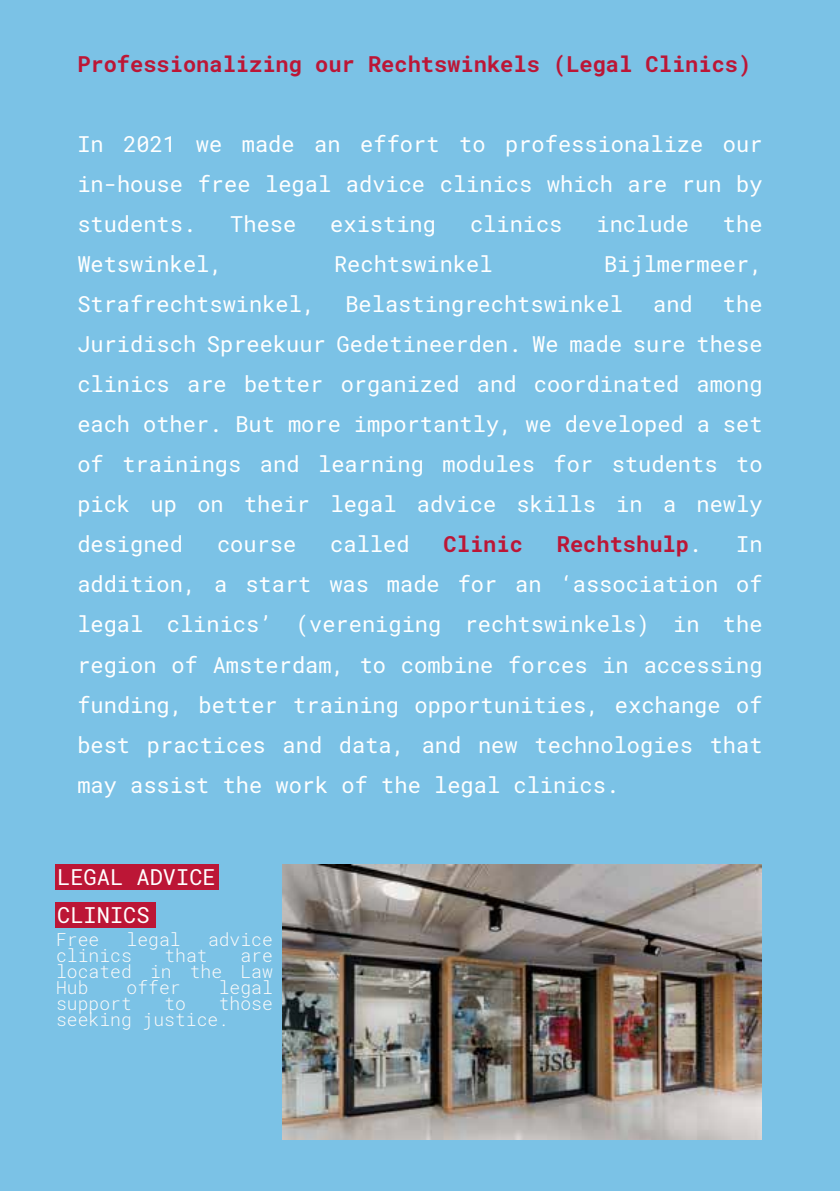
<style>
.page{position:relative;width:840px;height:1191px;background:#fff}
.page>*{position:absolute;margin:0;border:0;box-sizing:border-box;transform-origin:0 0}
.t1{font:22px/40px "Roboto Mono";color:#fff;text-align:justify}
.t2{font:700 22px "Roboto Mono";color:#bc1636}
.t3{font:300 18px/16px "Roboto Mono";color:#fafafa;text-align:justify}
.s1{font-weight:400;color:#fff}
</style>
<div class="page">
<div style="left:0;top:0;width:839px;height:1191px;background:#7bc2e6"></div>
<img style="left:282px;top:864px;width:479px;height:275px">
<div style="left:55px;top:864px;width:164px;height:25px;background:#bc1636"></div>
<div style="left:55px;top:902px;width:101px;height:25px;background:#bc1636"></div>
<p class="t2" style="left:77px;top:49px;width:675px">Professionalizing our Rechtswinkels (Legal Clinics)</p>
<p class="t1" style="left:77px;top:124px;width:686px">In 2021 we made an effort to professionalize our in-house free legal advice clinics which are run by students.</p>
<p class="t1" style="left:230px;top:204px;width:68px">These</p>
<p class="t1" style="left:330px;top:204px;width:107px">existing</p>
<p class="t1" style="left:469px;top:204px;width:94px">clinics</p>
<p class="t1" style="left:596px;top:204px;width:94px">include</p>
<p class="t1" style="left:722px;top:204px;width:41px">the</p>
<p class="t1" style="left:77px;top:244px;width:147px">Wetswinkel,</p>
<p class="t1" style="left:334px;top:244px;width:160px">Rechtswinkel</p>
<p class="t1" style="left:603px;top:244px;width:160px">Bijlmermeer,</p>
<p class="t1" style="left:77px;top:284px;width:239px">Strafrechtswinkel,</p>
<p class="t1" style="left:345px;top:284px;width:279px">Belastingrechtswinkel</p>
<p class="t1" style="left:652px;top:284px;width:41px">and</p>
<p class="t1" style="left:77px;top:284px;width:686px;text-indent:645px">the Juridisch Spreekuur Gedetineerden. We made sure these clinics are better organized and coordinated among each other. But more importantly, we developed a set of trainings and learning modules for students to pick up on their legal advice skills in a newly designed</p>
<p class="t1" style="left:217px;top:524px;width:81px">course</p>
<p class="t1" style="left:330px;top:524px;width:81px">called</p>
<p class="t2" style="left:443px;top:529px;width:81px">Clinic</p>
<p class="t2" style="left:556px;top:529px;width:147px">Rechtshulp<span class="s1">.</span></p>
<p class="t1" style="left:77px;top:524px;width:686px;text-indent:658px">In addition, a start was made for an ‘association of legal clinics’ (vereniging rechtswinkels) in the region of Amsterdam, to combine forces in accessing funding, better training opportunities, exchange of best practices and data, and new technologies that may assist the work of the legal clinics.</p>
<p class="t1" style="left:57px;top:857px;width:160px;line-height:38px">LEGAL ADVICE<br>CLINICS</p>
<p class="t3" style="left:56px;top:931px;width:45px">Free</p>
<p class="t3" style="left:127px;top:931px;width:55px">legal</p>
<p class="t3" style="left:208px;top:931px;width:66px">advice</p>
<p class="t3" style="left:56px;top:947px;width:77px">clinics</p>
<p class="t3" style="left:164px;top:947px;width:45px">that</p>
<p class="t3" style="left:56px;top:947px;width:218px;text-indent:184px">are located in the Law Hub</p>
<p class="t3" style="left:127px;top:979px;width:56px">offer</p>
<p class="t3" style="left:219px;top:979px;width:56px">legal</p>
<p class="t3" style="left:56px;top:995px;width:77px">support</p>
<p class="t3" style="left:164px;top:995px;width:23px">to</p>
<p class="t3" style="left:56px;top:995px;width:218px;text-indent:162px">those seeking justice.</p>
</div>
